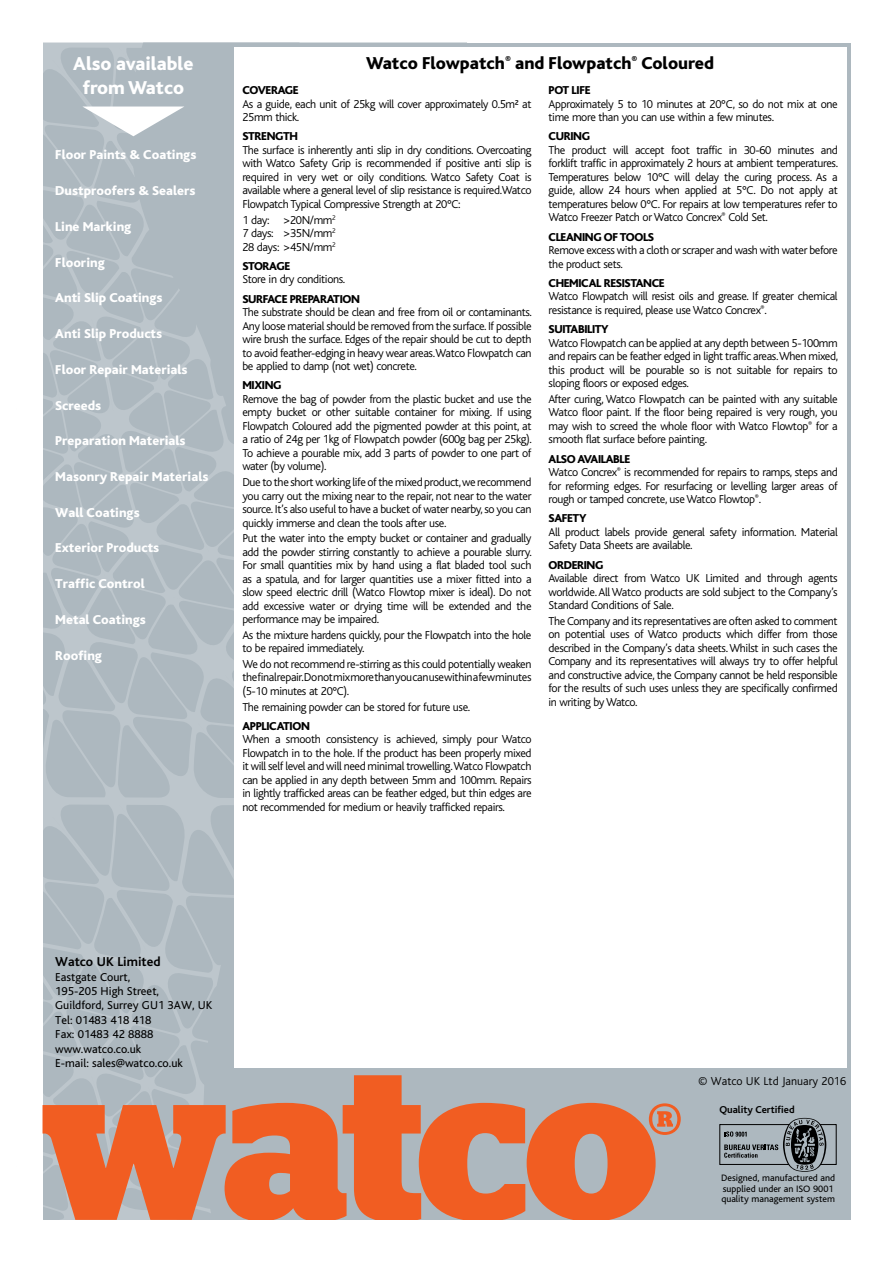
<style>
.page{position:relative;width:893px;height:1263px;background:#fff}
.page>*{position:absolute;margin:0;border:0;box-sizing:border-box;transform-origin:0 0}
.t1{font:800 19.5px/23.4px "Bliss";color:#fff;text-align:center}
.t2{font:800 18px "Bliss";color:#000}
.t3{font:800 13.5px "Bliss";color:#fff}
.t4{font:700 13.5px "Bliss";color:#000}
.t5{font:300 12px/13.5px "Bliss";letter-spacing:-.03em;color:#000;text-align:justify}
.t6{font:800 12px "Bliss";letter-spacing:-.03em;color:#000}
.t7{font:12px/14.4px "Bliss";color:#000}
.t8{font:300 12px "Bliss";color:#000}
.t9{font:700 10.5px "Bliss";color:#000}
.t10{font:9.75px/10.5px "Bliss";color:#000}
.s1{font-weight:800}
</style>
<div class="page">
<div style="left:36px;top:43px;width:814px;height:1177px;background:#adb8bf"></div>
<svg style="left:43px;top:43px;width:60px;height:1032px"></svg>
<svg style="left:103px;top:43px;width:365px;height:1032px"></svg>
<div style="left:17px;top:36px;width:26px;height:1195px;background:#fff"></div>
<svg style="left:43px;top:1075px;width:638px;height:145px;fill:#f15d22"></svg>
<svg style="left:719px;top:1118px;width:118px;height:54px"></svg>
<svg style="left:82px;top:107px;width:102px;height:29px"></svg>
<div style="left:234px;top:47px;width:612px;height:1020px;background:#fff"></div>
<h1 class="t1" style="left:73px;top:53px;width:122px">Also available from Watco</h1>
<p class="t3" style="left:55px;top:148px;width:143px">Floor Paints &amp; Coatings</p>
<p class="t3" style="left:55px;top:184px;width:142px">Dustproofers &amp; Sealers</p>
<p class="t3" style="left:55px;top:219px;width:78px">Line Marking</p>
<p class="t3" style="left:55px;top:255px;width:51px">Flooring</p>
<p class="t3" style="left:55px;top:291px;width:109px">Anti Slip Coatings</p>
<p class="t3" style="left:55px;top:327px;width:108px">Anti Slip Products</p>
<p class="t3" style="left:55px;top:362px;width:134px">Floor Repair Materials</p>
<p class="t3" style="left:55px;top:398px;width:48px">Screeds</p>
<p class="t3" style="left:55px;top:434px;width:132px">Preparation Materials</p>
<p class="t3" style="left:55px;top:470px;width:155px">Masonry Repair Materials</p>
<p class="t3" style="left:55px;top:505px;width:86px">Wall Coatings</p>
<p class="t3" style="left:55px;top:541px;width:106px">Exterior Products</p>
<p class="t3" style="left:55px;top:577px;width:91px">Traffic Control</p>
<p class="t3" style="left:55px;top:612px;width:92px">Metal Coatings</p>
<p class="t3" style="left:55px;top:648px;width:48px">Roofing</p>
<h2 class="t2" style="left:366px;top:54px;width:349px">Watco Flowpatch<sup>®</sup> and Flowpatch<sup>®</sup> Coloured</h2>
<p class="t6" style="left:242px;top:84px;width:58px">COVERAGE</p>
<p class="t5" style="left:242px;top:97px;width:291px">As a guide, each unit of 25kg will cover approximately 0.5m² at<br>25mm thick.</p>
<p class="t6" style="left:242px;top:130px;width:57px">STRENGTH</p>
<p class="t5" style="left:242px;top:143px;width:291px">The surface is inherently anti slip in dry conditions. Overcoating with Watco Safety Grip is recommended if positive anti slip is required in very wet or oily conditions. Watco Safety Coat is available where a general level of slip resistance is required.Watco Flowpatch Typical Compressive Strength at 20°C:</p>
<p class="t5" style="left:242px;top:213px;width:95px">1 day: &gt;20N/mm<sup>2<br></sup>7 days: &gt;35N/mm<sup>2<br></sup>28 days: &gt;45N/mm<sup>2</sup></p>
<p class="t6" style="left:242px;top:260px;width:49px">STORAGE</p>
<p class="t5" style="left:242px;top:273px;width:104px">Store in dry conditions.</p>
<p class="t6" style="left:242px;top:292px;width:119px">SURFACE PREPARATION</p>
<p class="t5" style="left:242px;top:306px;width:291px">The substrate should be clean and free from oil or contaminants.<br>Any loose material should be removed from the surface. If possible wire brush the surface. Edges of the repair should be cut to depth to avoid feather-edging in heavy wear areas. Watco Flowpatch can be applied to damp (not wet) concrete.</p>
<p class="t6" style="left:242px;top:379px;width:41px">MIXING</p>
<p class="t5" style="left:242px;top:392px;width:291px">Remove the bag of powder from the plastic bucket and use the empty bucket or other suitable container for mixing. If using Flowpatch Coloured add the pigmented powder at this point, at a ratio of 24g per 1kg of Flowpatch powder (600g bag per 25kg).<br>To achieve a pourable mix, add 3 parts of powder to one part of water (by volume).</p>
<p class="t5" style="left:242px;top:475px;width:291px">Due to the short working life of the mixed product, we recommend you carry out the mixing near to the repair, not near to the water source. It’s also useful to have a bucket of water nearby, so you can quickly immerse and clean the tools after use.</p>
<p class="t5" style="left:242px;top:532px;width:291px">Put the water into the empty bucket or container and gradually add the powder stirring constantly to achieve a pourable slurry.<br>For small quantities mix by hand using a flat bladed tool such as a spatula, and for larger quantities use a mixer fitted into a slow speed electric drill (Watco Flowtop mixer is ideal). Do not add excessive water or drying time will be extended and the performance may be impaired.</p>
<p class="t5" style="left:242px;top:628px;width:291px">As the mixture hardens quickly, pour the Flowpatch into the hole to be repaired immediately.</p>
<p class="t5" style="left:242px;top:657px;width:291px">We do not recommend re-stirring as this could potentially weaken the final repair. Do not mix more than you can use within a few minutes (5-10 minutes at 20°C).</p>
<p class="t5" style="left:242px;top:700px;width:229px">The remaining powder can be stored for future use.</p>
<p class="t6" style="left:242px;top:720px;width:69px">APPLICATION</p>
<p class="t5" style="left:242px;top:733px;width:291px">When a smooth consistency is achieved, simply pour Watco Flowpatch in to the hole. If the product has been properly mixed it will self level and will need minimal trowelling. Watco Flowpatch can be applied in any depth between 5mm and 100mm. Repairs in lightly trafficked areas can be feather edged, but thin edges are not recommended for medium or heavily trafficked repairs.</p>
<p class="t6" style="left:549px;top:84px;width:43px">POT LIFE</p>
<p class="t5" style="left:549px;top:97px;width:291px">Approximately 5 to 10 minutes at 20°C, so do not mix at one time more than you can use within a few minutes.</p>
<p class="t6" style="left:549px;top:130px;width:43px">CURING</p>
<p class="t5" style="left:549px;top:143px;width:291px">The product will accept foot traffic in 30-60 minutes and forklift traffic in approximately 2 hours at ambient temperatures.<br>Temperatures below 10°C will delay the curing process. As a guide, allow 24 hours when applied at 5°C. Do not apply at temperatures below 0°C. For repairs at low temperatures refer to Watco Freezer Patch or Watco Concrex<sup>®</sup> Cold Set.</p>
<p class="t6" style="left:549px;top:231px;width:107px">CLEANING OF TOOLS</p>
<p class="t5" style="left:549px;top:244px;width:291px">Remove excess with a cloth or scraper and wash with water before the product sets.</p>
<p class="t6" style="left:549px;top:277px;width:118px">CHEMICAL RESISTANCE</p>
<p class="t5" style="left:549px;top:290px;width:291px">Watco Flowpatch will resist oils and grease. If greater chemical resistance is required, please use Watco Concrex<sup>®</sup>.</p>
<p class="t6" style="left:549px;top:323px;width:62px">SUITABILITY</p>
<p class="t5" style="left:549px;top:336px;width:291px">Watco Flowpatch can be applied at any depth between 5-100mm and repairs can be feather edged in light traffic areas. When mixed, this product will be pourable so is not suitable for repairs to sloping floors or exposed edges.</p>
<p class="t5" style="left:549px;top:392px;width:291px">After curing, Watco Flowpatch can be painted with any suitable Watco floor paint. If the floor being repaired is very rough, you may wish to screed the whole floor with Watco Flowtop<sup>®</sup> for a smooth flat surface before painting.</p>
<p class="t5" style="left:549px;top:452px;width:291px;text-align:left"><span class="s1">ALSO AVAILABLE<br></span>Watco Concrex<sup>®</sup> is recommended for repairs to ramps, steps and for reforming edges. For resurfacing or levelling larger areas of rough or tamped concrete, use Watco Flowtop<sup>®</sup>.</p>
<p class="t6" style="left:549px;top:512px;width:39px">SAFETY</p>
<p class="t5" style="left:549px;top:525px;width:291px">All product labels provide general safety information. Material<br>Safety Data Sheets are available.</p>
<p class="t6" style="left:549px;top:558px;width:56px">ORDERING</p>
<p class="t5" style="left:549px;top:572px;width:291px">Available direct from Watco UK Limited and through agents worldwide. All Watco products are sold subject to the Company’s Standard Conditions of Sale.</p>
<p class="t5" style="left:549px;top:614px;width:291px">The Company and its representatives are often asked to comment on potential uses of Watco products which differ from those described in the Company’s data sheets. Whilst in such cases the Company and its representatives will always try to offer helpful and constructive advice, the Company cannot be held responsible for the results of such uses unless they are specifically confirmed in writing by Watco.</p>
<p class="t4" style="left:55px;top:955px;width:107px">Watco UK Limited</p>
<p class="t7" style="left:55px;top:970px;width:159px">Eastgate Court,<br>195-205 High Street,<br>Guildford, Surrey GU1 3AW, UK<br>Tel: 01483 418 418<br>Fax: 01483 42 8888 www.watco.co.uk<br>E-mail: sales@watco.co.uk</p>
<p class="t8" style="left:698px;top:1074px;width:150px">© Watco UK Ltd January 2016</p>
<p class="t9" style="left:719px;top:1104px;width:77px">Quality Certified</p>
<p class="t10" style="left:721px;top:1173px;width:115px">Designed, manufactured and supplied under an ISO 9001 quality management system</p>
</div>
